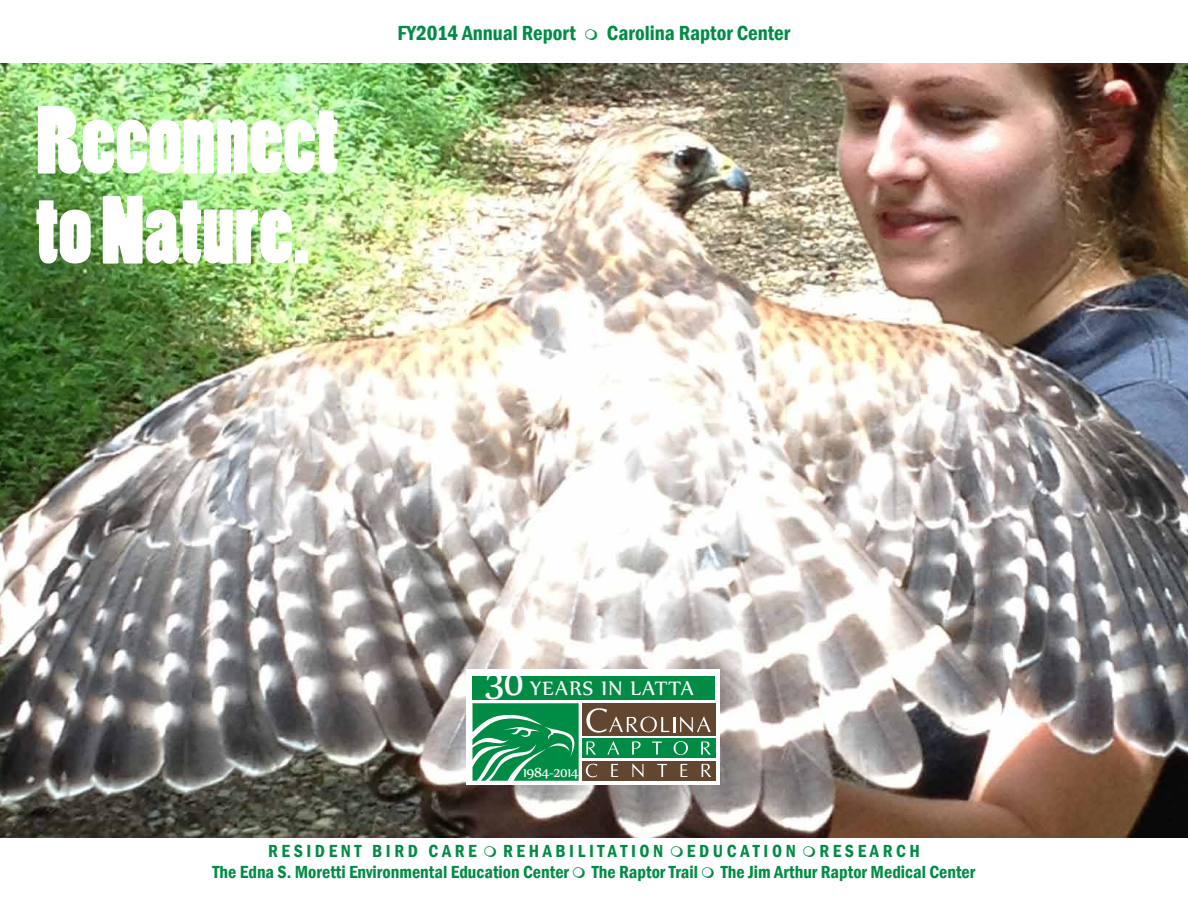
<style>
.page{position:relative;width:1188px;height:918px;background:#fff}
.page>*{position:absolute;margin:0;border:0;box-sizing:border-box;transform-origin:0 0}
.t1{font:90px/90px "Poplar Std";color:#fff}
.t2{font:23.7px "Nyala";letter-spacing:.05em;color:#fff}
.t3{font:600 condensed 21px "Franklin Gothic";color:#008c44}
.t4{font:600 condensed 18px "Franklin Gothic";color:#008c44}
.t5{font:600 condensed 18px "Franklin Gothic";letter-spacing:.2em;color:#008c44}
.t6{font:16.05px "Nyala";letter-spacing:-.025em;color:#fff}
.s1{font-size:43.8px}
</style>
<div class="page">
<img style="left:0;top:63px;width:1188px;height:774px">
<div style="left:466px;top:670px;width:254px;height:115px;background:#fff"></div>
<div style="left:472px;top:676px;width:244px;height:24px;background:#008c44"></div>
<div style="left:582px;top:761px;width:134px;height:20px;background:#624630"></div>
<svg style="left:586px;top:763px;width:11px;height:15px"></svg>
<svg style="left:611px;top:764px;width:7px;height:13px"></svg>
<svg style="left:632px;top:764px;width:11px;height:13px"></svg>
<svg style="left:657px;top:764px;width:10px;height:13px"></svg>
<svg style="left:681px;top:764px;width:6px;height:13px"></svg>
<svg style="left:702px;top:764px;width:9px;height:13px"></svg>
<div style="left:582px;top:703px;width:134px;height:32px;background:#624630"></div>
<div style="left:582px;top:738px;width:134px;height:20px;background:#008c44"></div>
<svg style="left:586px;top:708px;width:125px;height:47px"></svg>
<svg style="left:472px;top:703px;width:107px;height:78px;background:#2a9e62"></svg>
<h1 class="t1" style="left:36px;top:100px;width:304px">Reconnect to Nature.</h1>
<p class="t3" style="left:398px;top:19px;width:180px">FY2014 Annual Report</p>
<p class="t3" style="left:607px;top:19px;width:185px">Carolina Raptor Center</p>
<h2 class="t2" style="left:485px;top:674px;width:211px"><span class="s1">30</span> YEARS IN LATTA</h2>
<p class="t6" style="left:523px;top:763px;width:57px">1984-2014</p>
<p class="t5" style="left:268px;top:838px;width:210px">RESIDENT BIRD CARE</p>
<p class="t5" style="left:503px;top:838px;width:162px">REHABILITATION</p>
<p class="t5" style="left:687px;top:838px;width:110px">EDUCATION</p>
<p class="t5" style="left:819px;top:838px;width:102px">RESEARCH</p>
<p class="t4" style="left:213px;top:859px;width:358px">The Edna S. Moretti Environmental Education Center</p>
<p class="t4" style="left:592px;top:859px;width:108px">The Raptor Trail</p>
<p class="t4" style="left:721px;top:859px;width:256px">The Jim Arthur Raptor Medical Center</p>
</div>
